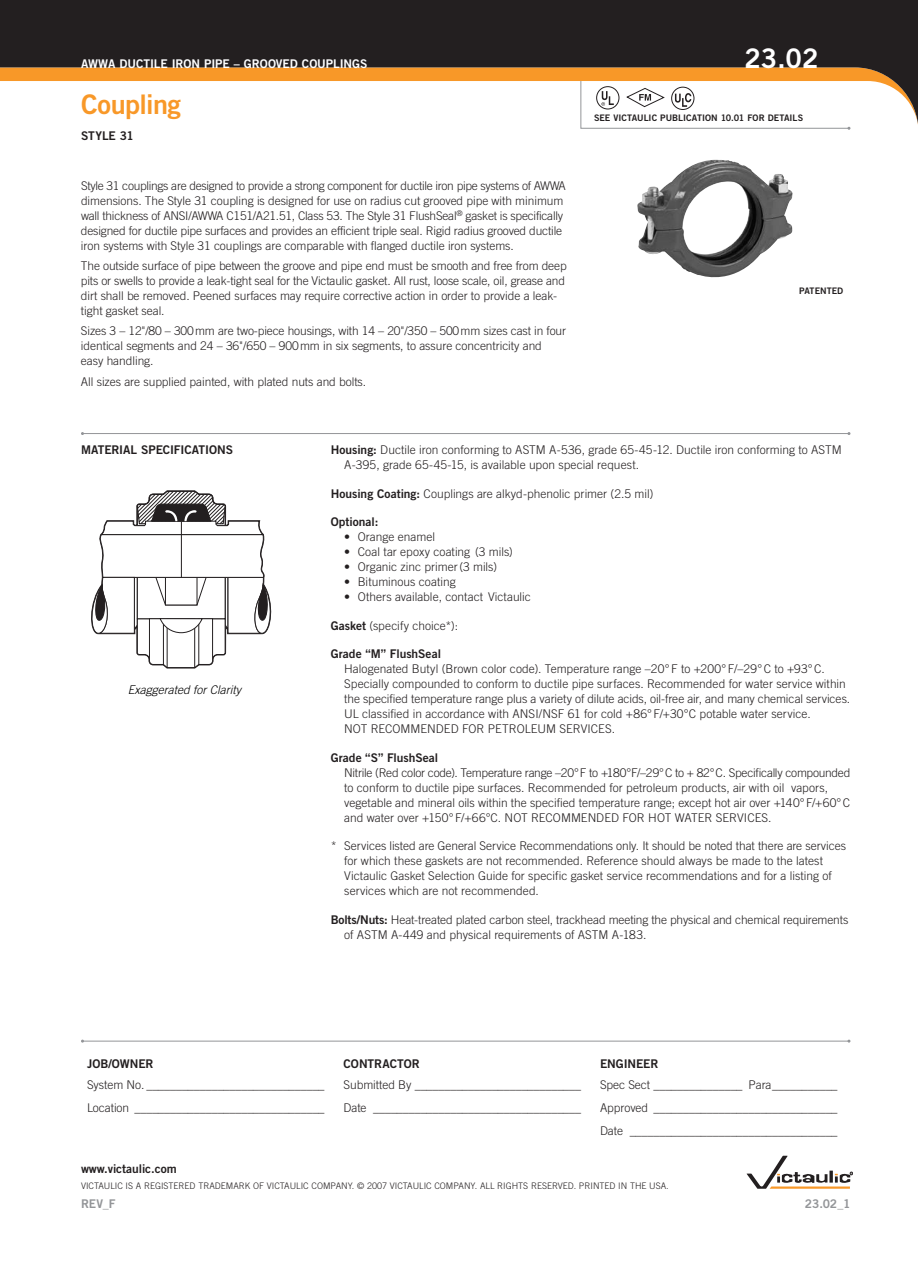
<style>
.page{position:relative;width:918px;height:1263px;background:#fff}
.page>*{position:absolute;margin:0;border:0;box-sizing:border-box;transform-origin:0 0}
.t1{font:27px "Trade Gothic LT Std Bd 2";letter-spacing:-.015em;color:#f89828}
.t2{font:27px "Trade Gothic LT Std Bd 2";color:#fff}
.t3{font:300 12px/15px "Trade Gothic LT Std";letter-spacing:-.005em;color:#231f20}
.t4{font:12px "Trade Gothic LT Std Bd 2";letter-spacing:-.005em;color:#231f20}
.t5{font:12px "Trade Gothic LT Std Bd 2";color:#fff}
.t6{font:italic 300 12px "Trade Gothic LT Std";color:#000}
.t7{font:12px "Trade Gothic LT Std Bd 2";letter-spacing:-.005em;color:#939598}
.t8{font:300 9px "Trade Gothic LT Std";color:#231f20}
.t9{font:9px "Trade Gothic LT Std Bd 2";color:#231f20}
.s1{font-family:"Trade Gothic LT Std Bd 2";font-weight:400}
</style>
<div class="page">
<hr style="left:82px;top:433px;width:767px;height:1px;background:#939598">
<svg style="left:91px;top:490px;width:181px;height:179px"></svg>
<svg style="left:0;top:0;width:918px;height:129px;fill:#231f20"></svg>
<svg style="left:747px;top:1156px;width:106px;height:33px"></svg>
<hr style="left:82px;top:1041px;width:767px;height:1px;background:#939598">
<img style="left:637px;top:159px;width:156px;height:119px">
<svg style="left:580px;top:80px;width:270px;height:50px"></svg>
<p class="t5" style="left:81px;top:56px;width:63px">AWWA Ductile</p>
<p class="t5" style="left:172px;top:56px;width:13px">Iron</p>
<p class="t5" style="left:204px;top:56px;width:8px">pipe</p>
<p class="t5" style="left:234px;top:56px;width:19px">– groo</p>
<p class="t5" style="left:276px;top:56px;width:58px">ved Couplings</p>
<h1 class="t2" style="left:744px;top:42px;width:76px">23.02</h1>
<h1 class="t1" style="left:81px;top:88px;width:102px">Coupling</h1>
<p class="t4" style="left:81px;top:128px;width:54px">STYLE 31</p>
<p class="t3" style="left:81px;top:178px;width:486px">Style 31 couplings are designed to provide a strong component for ductile iron pipe systems of AWWA dimensions. The Style 31 coupling is designed for use on radius cut grooved pipe with minimum wall thickness of ANSI/AWWA C151/A21.51, Class 53. The Style 31 FlushSeal<sup>®</sup> gasket is specifically designed for ductile pipe surfaces and provides an efficient triple seal. Rigid radius grooved ductile iron systems with Style 31 couplings are comparable with flanged ductile iron systems.</p>
<p class="t3" style="left:81px;top:258px;width:487px">The outside surface of pipe between the groove and pipe end must be smooth and free from deep pits or swells to provide a leak-tight seal for the Victaulic gasket. All rust, loose scale, oil, grease and dirt shall be removed. Peened surfaces may require corrective action in order to provide a leak&shy;tight gasket seal.</p>
<p class="t3" style="left:81px;top:323px;width:487px">Sizes 3 – 12"/80 – 300mm are two-piece housings, with 14 – 20"/350 – 500mm sizes cast in four identical segments and 24 – 36"/650 – 900mm in six segments, to assure concentricity and easy handling.</p>
<p class="t3" style="left:81px;top:374px;width:287px">All sizes are supplied painted, with plated nuts and bolts.</p>
<p class="t9" style="left:594px;top:112px;width:211px">SEE VICTAU LIC PU BLICATION 10.01 FOR DETAILS</p>
<p class="t9" style="left:799px;top:285px;width:46px">PATENTED</p>
<p class="t4" style="left:81px;top:442px;width:154px">MATERIAL SPECIFICATIONS</p>
<p class="t3" style="left:344px;top:442px;width:499px;text-indent:-14px"><span class="s1">Housing:</span> Ductile iron conforming to ASTM A-536, grade 65-45-12. Ductile iron conforming to ASTM<br>A‑395, grade 65-45-15, is available upon special request.</p>
<p class="t3" style="left:331px;top:486px;width:324px"><span class="s1">Housing Coating:</span> Couplings are alkyd-phenolic primer (2.5 mil)</p>
<p class="t4" style="left:331px;top:514px;width:49px">Optional:</p>
<p class="t3" style="left:344px;top:529px;width:92px">• Orange enamel</p>
<p class="t3" style="left:344px;top:544px;width:170px">• Coal tar epoxy coating (3 mils)</p>
<p class="t3" style="left:344px;top:559px;width:154px">• Organic zinc primer(3 mils)</p>
<p class="t3" style="left:344px;top:574px;width:113px">• Bituminous coating</p>
<p class="t3" style="left:344px;top:589px;width:188px">• Others available, contact Victaulic</p>
<p class="t3" style="left:331px;top:618px;width:129px"><span class="s1">Gasket</span> (specify choice*):</p>
<p class="t4" style="left:331px;top:646px;width:112px">Grade “M” FlushSeal</p>
<p class="t3" style="left:344px;top:661px;width:508px">Halogenated Butyl (Brown color code). Temperature range –20°F to +200°F/–29°C to +93°C.<br>Specially compounded to conform to ductile pipe surfaces. Recommended for water service within the specified temperature range plus a variety of dilute acids, oil-free air, and many chemical services.<br>UL classified in accordance with ANSI/NSF 61 for cold +86°F/+30°C potable water service.<br>NOT RECOMMENDED FOR PETROLEUM SERVICES.</p>
<p class="t4" style="left:331px;top:750px;width:109px">Grade “S” FlushSeal</p>
<p class="t3" style="left:344px;top:765px;width:508px">Nitrile (Red color code). Temperature range –20°F to +180°F/–29°C to + 82°C. Specifically compounded to conform to ductile pipe surfaces. Recommended for petroleum products, air with oil vapors, vegetable and mineral oils within the specified temperature range; except hot air over +140°F/+60°C and water over +150°F/+66°C. NOT RECOMMENDED FOR HOT WATER SERVICES.</p>
<p class="t3" style="left:344px;top:838px;width:504px;text-indent:-14px">* Services listed are General Service Recommendations only. It should be noted that there are services for which these gaskets are not recommended. Reference should always be made to the latest Victaulic Gasket Selection Guide for specific gasket service recommendations and for a listing of services which are not recommended.</p>
<p class="t3" style="left:344px;top:912px;width:506px;text-indent:-14px"><span class="s1">Bolts/Nuts:</span> Heat-treated plated carbon steel, trackhead meeting the physical and chemical requirements of ASTM A-449 and physical requirements of ASTM A‑183.</p>
<p class="t6" style="left:128px;top:683px;width:115px">Exaggerated for Clarity</p>
<p class="t4" style="left:87px;top:1056px;width:68px">JOB/OWNER</p>
<p class="t4" style="left:344px;top:1056px;width:78px">CONTRACTOR</p>
<p class="t4" style="left:600px;top:1056px;width:60px">ENGINEER</p>
<p class="t3" style="left:87px;top:1077px;width:239px">System No. ______________________________</p>
<p class="t3" style="left:344px;top:1077px;width:239px">Submitted By ____________________________</p>
<p class="t3" style="left:600px;top:1077px;width:239px">Spec Sect _______________ Para___________</p>
<p class="t3" style="left:87px;top:1100px;width:239px">Location ________________________________</p>
<p class="t3" style="left:344px;top:1100px;width:239px">Date ___________________________________</p>
<p class="t3" style="left:600px;top:1096px;width:239px;line-height:22.6px">Approved _______________________________<br>Date ___________________________________</p>
<p class="t4" style="left:81px;top:1161px;width:97px">www.victaulic.com</p>
<p class="t8" style="left:81px;top:1181px;width:589px">VICTAULIC IS A REGISTERED TRADEMARK OF VICTAULIC COMPANY. © 2007 VICTAULIC COMPANY. ALL RIGHTS RESERVED. PRINTED IN THE USA.</p>
<p class="t7" style="left:81px;top:1197px;width:36px">REV_F</p>
<p class="t7" style="left:805px;top:1197px;width:47px">23.02_1</p>
</div>
